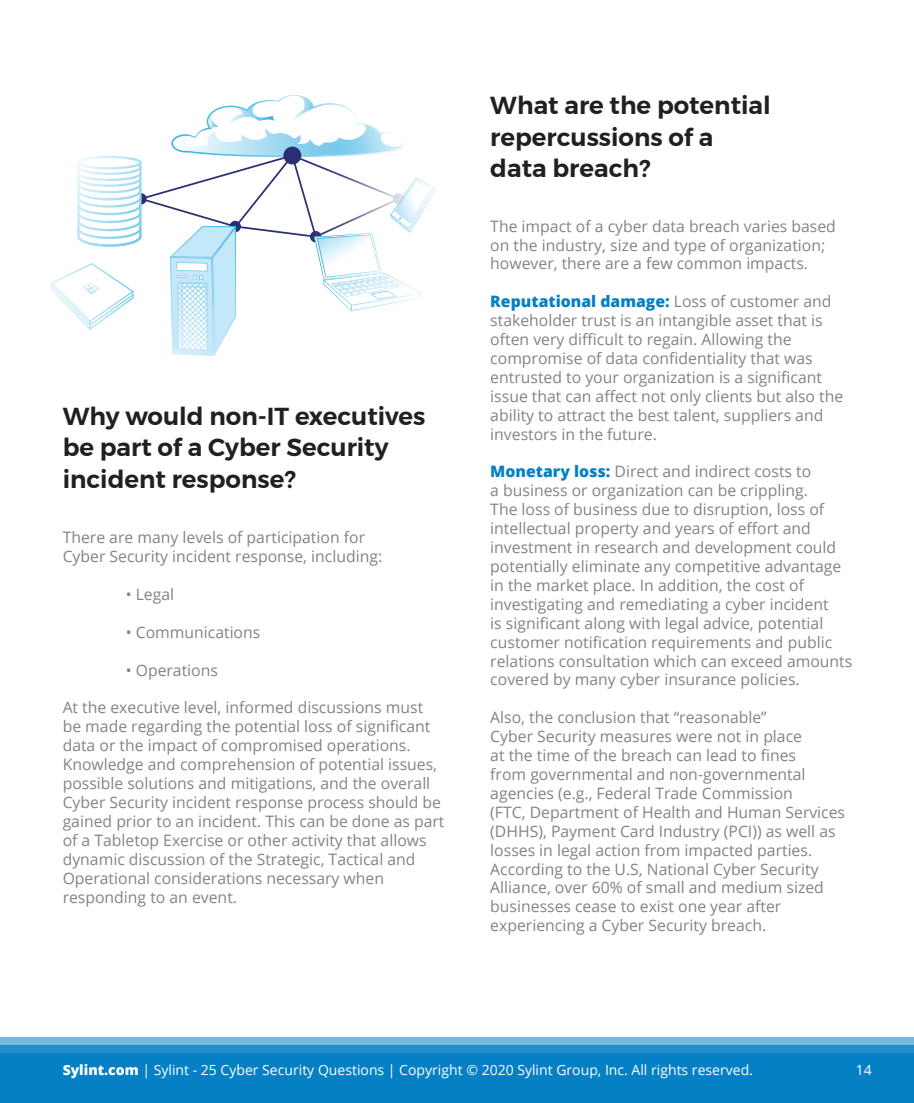
<style>
.page{position:relative;width:914px;height:1103px;background:#fff}
.page>*{position:absolute;margin:0;border:0;box-sizing:border-box;transform-origin:0 0}
.t1{font:600 24.5px/31.5px "Montserrat";color:#231f20}
.t2{font:15.75px/18.9px "Open Sans";color:#838383}
.t3{font:14px "Open Sans";color:#fff}
.s1{font-weight:800;color:#0680c4}
.s2{font-weight:800}
</style>
<div class="page">
<svg style="left:51px;top:95px;width:384px;height:261px"></svg>
<svg style="left:0;top:1037px;width:914px;height:65px;background:#1788c7"></svg>
<h1 class="t1" style="left:63px;top:400px;width:364px">Why would non-IT executives be part of a Cyber Security incident response?</h1>
<p class="t2" style="left:63px;top:528px;width:321px">There are many levels of participation for<br>Cyber Security incident response, including:</p>
<p class="t2" style="left:126px;top:584px;width:50px">• Legal</p>
<p class="t2" style="left:126px;top:622px;width:136px">• Communications</p>
<p class="t2" style="left:126px;top:660px;width:94px">• Operations</p>
<p class="t2" style="left:63px;top:698px;width:383px">At the executive level, informed discussions must be made regarding the potential loss of significant data or the impact of compromised operations.<br>Knowledge and comprehension of potential issues, possible solutions and mitigations, and the overall Cyber Security incident response process should be gained prior to an incident. This can be done as part of a Tabletop Exercise or other activity that allows dynamic discussion of the Strategic, Tactical and Operational considerations necessary when responding to an event.</p>
<h1 class="t1" style="left:490px;top:90px;width:282px">What are the potential repercussions of a data breach?</h1>
<p class="t2" style="left:490px;top:216px;width:347px">The impact of a cyber data breach varies based on the industry, size and type of organization; however, there are a few common impacts.</p>
<p class="t2" style="left:490px;top:292px;width:354px"><span class="s1">Reputational damage:</span> Loss of customer and stakeholder trust is an intangible asset that is often very difficult to regain. Allowing the compromise of data confidentiality that was entrusted to your organization is a significant issue that can affect not only clients but also the ability to attract the best talent, suppliers and investors in the future.</p>
<p class="t2" style="left:490px;top:462px;width:363px"><span class="s1">Monetary loss:</span> Direct and indirect costs to<br>a business or organization can be crippling.<br>The loss of business due to disruption, loss of intellectual property and years of effort and investment in research and development could potentially eliminate any competitive advantage in the market place. In addition, the cost of investigating and remediating a cyber incident<br>is significant along with legal advice, potential customer notification requirements and public relations consultation which can exceed amounts covered by many cyber insurance policies.</p>
<p class="t2" style="left:490px;top:707px;width:356px">Also, the conclusion that “reasonable”<br>Cyber Security measures were not in place<br>at the time of the breach can lead to fines<br>from governmental and non-governmental agencies (e.g., Federal Trade Commission<br>(FTC, Department of Health and Human Services (DHHS), Payment Card Industry (PCI)) as well as losses in legal action from impacted parties.<br>According to the U.S, National Cyber Security Alliance, over 60% of small and medium sized businesses cease to exist one year after experiencing a Cyber Security breach.</p>
<p class="t3" style="left:63px;top:1059px;width:691px"><span class="s2">Sylint.com</span> | Sylint - 25 Cyber Security Questions | Copyright © 2020 Sylint Group, Inc. All rights reserved.</p>
<p class="t3" style="left:855px;top:1059px;width:18px">14</p>
</div>
